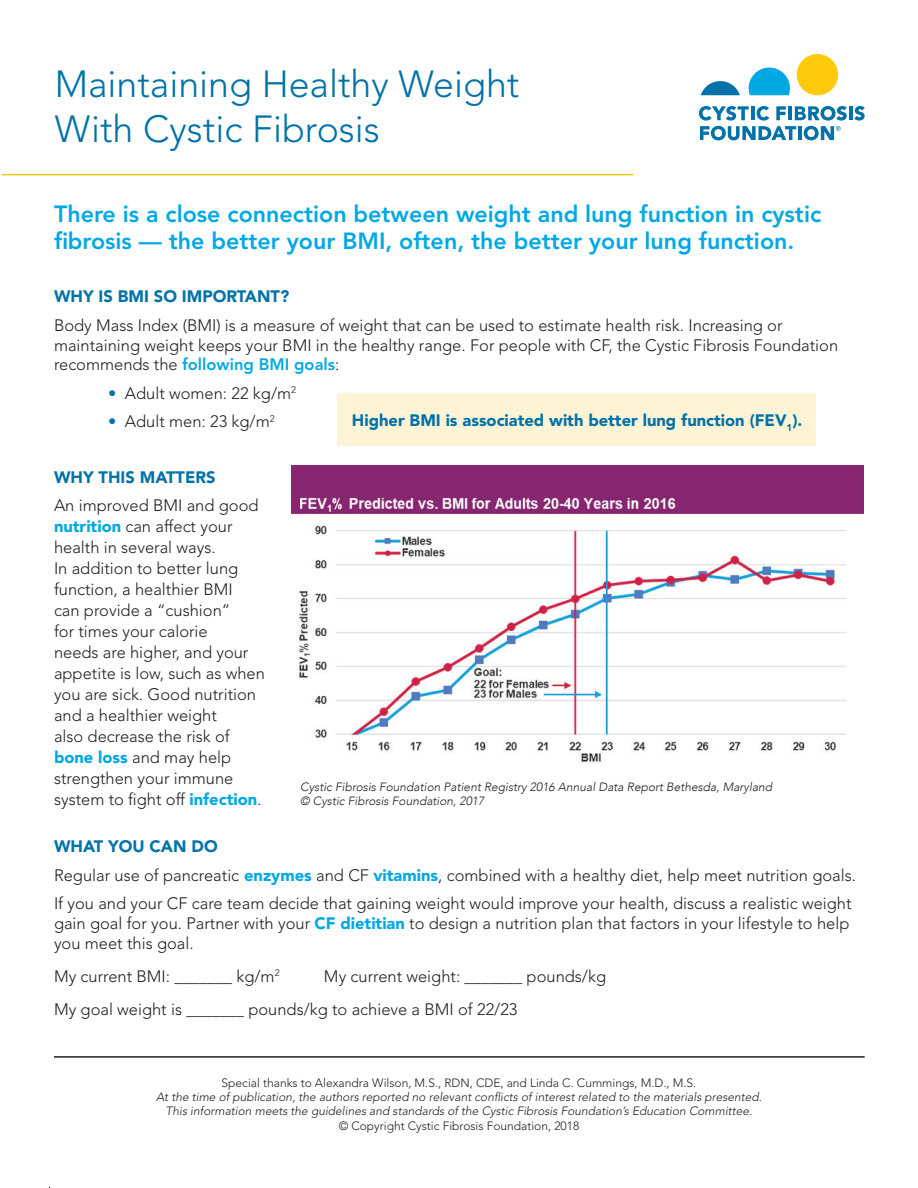
<style>
.page{position:relative;width:918px;height:1188px;background:#fff}
.page>*{position:absolute;margin:0;border:0;box-sizing:border-box;transform-origin:0 0}
.t1{font:300 37.5px/45px "Avenir LT Std";color:#0072a7}
.t2{font:800 23.25px/27.9px "Avenir LT Std";color:#00a8e4}
.t3{font:300 16.5px/21px "Avenir LT Std";color:#231f20}
.t4{font:900 16.5px "Avenir LT Std";color:#0072a7}
.t5{font:italic 300 12px/14.4px "Avenir LT Std";color:#231f20;text-align:center}
.t6{font:300 12px "Avenir LT Std";color:#231f20}
.t7{font:italic 300 12px/14.4px "Avenir";color:#231f20}
.s1{font-weight:800;color:#00a8e4}
.s2{color:#0072a7}
.s3{font-weight:900;color:#00a8e4}
.s4{font-weight:900;color:#0072a7}
</style>
<div class="page">
<div style="left:292px;top:465px;width:572px;height:49px;background:#882671"></div>
<hr style="left:54px;top:1056px;width:811px;height:2px;background:#231f20">
<svg style="left:701px;top:81px;width:39px;height:14px"></svg>
<svg style="left:749px;top:68px;width:41px;height:27px"></svg>
<div style="left:797px;top:54px;width:41px;height:41px;background:#feca0a;border-radius:20px"></div>
<hr style="left:849px;top:106px;width:4px;height:14px;background:#0072a7">
<svg style="left:854px;top:106px;width:11px;height:15px"></svg>
<svg style="left:699px;top:106px;width:148px;height:34px"></svg>
<img style="left:292px;top:497px;width:569px;height:265px">
<div style="left:337px;top:393px;width:478px;height:53px;background:#fef3d5"></div>
<hr style="left:0;top:0;width:40px;height:1px;background:#000">
<hr style="left:0;top:1138px;width:40px;height:1px;background:#000">
<hr style="left:49px;top:1148px;width:1px;height:40px;background:#000">
<hr style="left:917px;top:1148px;width:1px;height:40px;background:#000">
<hr style="left:2px;top:174px;width:631px;height:1px;background:#f9c311">
<img style="left:1px;top:1138px;width:49px;height:49px">
<h1 class="t1" style="left:55px;top:62px;width:466px">Maintaining Healthy Weight<br>With Cystic Fibrosis</h1>
<h2 class="t2" style="left:54px;top:200px;width:769px">There is a close connection between weight and lung function in cystic fibrosis — the better your BMI, often, the better your lung function.</h2>
<p class="t4" style="left:54px;top:287px;width:237px">WHY IS BMI SO IMPORTANT?</p>
<p class="t3" style="left:54px;top:315px;width:786px;line-height:19.8px">Body Mass Index (BMI) is a measure of weight that can be used to estimate health risk. Increasing or maintaining weight keeps your BMI in the healthy range. For people with CF, the Cystic Fibrosis Foundation recommends the <span class="s1">following BMI goals</span>:</p>
<p class="t3" style="left:108px;top:383px;width:190px"><span class="s2">•</span> Adult women: 22 kg/m<sup>2</sup></p>
<p class="t3" style="left:108px;top:411px;width:168px"><span class="s2">•</span> Adult men: 23 kg/m<sup>2</sup></p>
<p class="t4" style="left:54px;top:467px;width:163px">WHY THIS MATTERS</p>
<p class="t3" style="left:54px;top:495px;width:212px">An improved BMI and good <span class="s3">nutrition</span> can affect your health in several ways.<br>In addition to better lung function, a healthier BMI<br>can provide a “cushion”<br>for times your calorie<br>needs are higher, and your appetite is low, such as when you are sick. Good nutrition and a healthier weight<br>also decrease the risk of <span class="s3">bone loss</span> and may help strengthen your immune system to fight off <span class="s3">infection</span>.</p>
<p class="t3" style="left:54px;top:832px;width:804px;line-height:28.5px"><span class="s4">WHAT YOU CAN DO<br></span>Regular use of pancreatic <span class="s3">enzymes</span> and CF <span class="s3">vitamins</span>, combined with a healthy diet, help meet nutrition goals.<br>If you and your CF care team decide that gaining weight would improve your health, discuss a realistic weight</p>
<p class="t3" style="left:54px;top:913px;width:797px;line-height:19.8px">gain goal for you. Partner with your <span class="s3">CF dietitian</span> to design a nutrition plan that factors in your lifestyle to help you meet this goal.</p>
<p class="t3" style="left:54px;top:966px;width:227px">My current BMI: _______ kg/m<sup>2</sup></p>
<p class="t4" style="left:352px;top:410px;width:452px">Higher BMI is associated with better lung function (FEV<sub>1</sub>).</p>
<p class="t7" style="left:300px;top:780px;width:474px">Cystic Fibrosis Foundation Patient Registry 2016 Annual Data Report Bethesda, Maryland © Cystic Fibrosis Foundation, 2017</p>
<p class="t3" style="left:54px;top:960px;width:554px;line-height:33px;text-indent:270px">My current weight: _______ pounds/kg<br>My goal weight is _______ pounds/kg to achieve a BMI of 22/23</p>
<p class="t6" style="left:222px;top:1075px;width:476px">Special thanks to Alexandra Wilson, M.S., RDN, CDE, and Linda C. Cummings, M.D., M.S.</p>
<p class="t5" style="left:156px;top:1090px;width:607px">At the time of publication, the authors reported no relevant conflicts of interest related to the materials presented.<br>This information meets the guidelines and standards of the Cystic Fibrosis Foundation’s Education Committee.</p>
<p class="t6" style="left:339px;top:1119px;width:242px">© Copyright Cystic Fibrosis Foundation, 2018</p>
</div>
